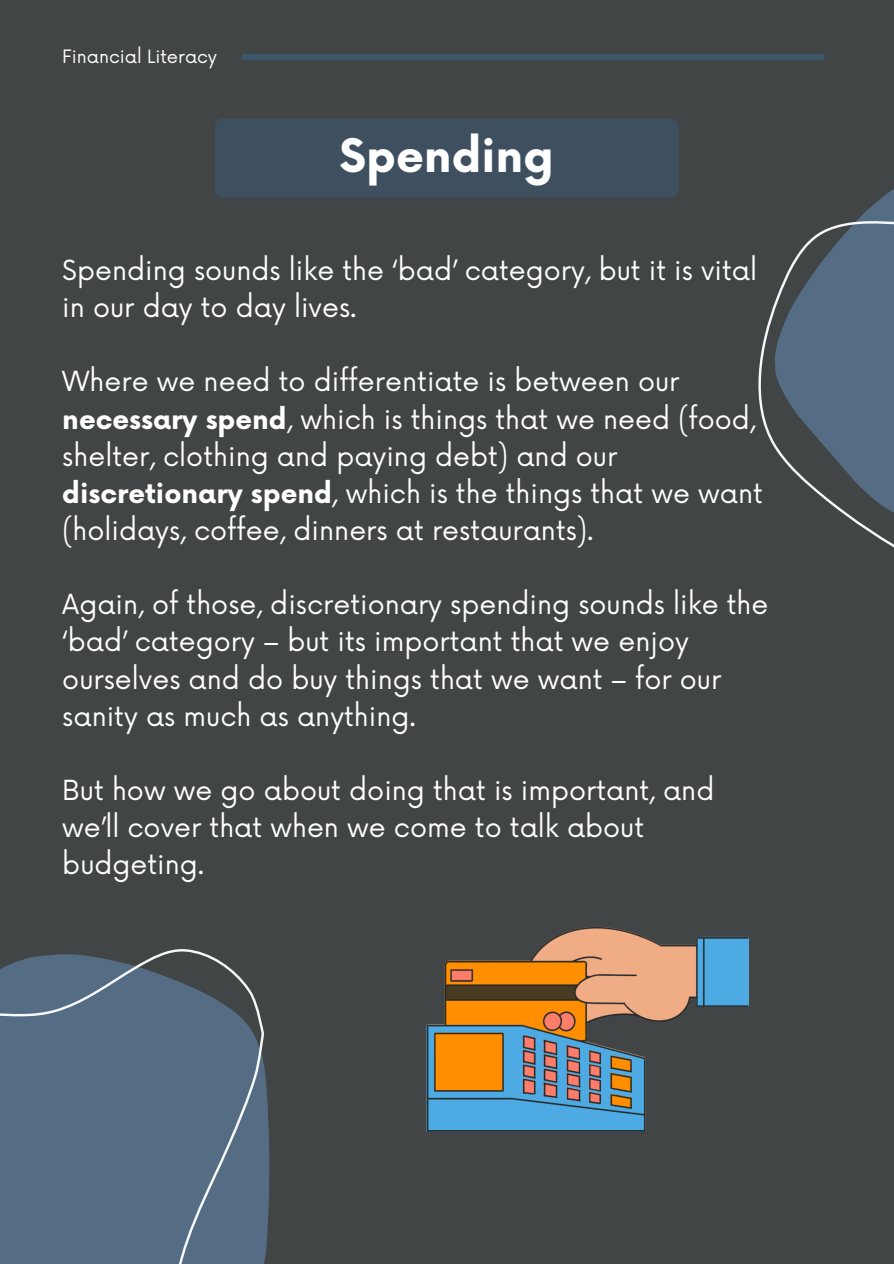
<style>
.page{position:relative;width:894px;height:1264px;background:#fff}
.page>*{position:absolute;margin:0;border:0;box-sizing:border-box;transform-origin:0 0}
.t1{font:700 45px "Now";color:#fff}
.t2{font:27px/37.2px "Now";color:#fff}
.t3{font:18px "Now";color:#fff}
.s1{font-weight:700}
</style>
<div class="page">
<div style="left:0;top:0;width:893px;height:1263px;background:#424545"></div>
<div style="left:215px;top:118px;width:463px;height:80px;background:#3e505f;border-radius:8px"></div>
<div style="left:242px;top:54px;width:581px;height:6px;background:#3d556b"></div>
<svg style="left:0;top:949px;width:270px;height:314px;background:#566b80"></svg>
<svg style="left:758px;top:54px;width:135px;height:493px"></svg>
<svg style="left:426px;top:927px;width:323px;height:205px"></svg>
<h2 class="t3" style="left:62px;top:46px;width:156px">Financial Literacy</h2>
<h2 class="t1" style="left:339px;top:131px;width:216px">Spending</h2>
<p class="t2" style="left:62px;top:253px;width:696px">Spending sounds like the ‘bad’ category, but it is vital in our day to day lives.</p>
<p class="t2" style="left:62px;top:364px;width:702px">Where we need to differentiate is between our <span class="s1">necessary spend</span>, which is things that we need (food, shelter, clothing and paying debt) and our <span class="s1">discretionary spend</span>, which is the things that we want (holidays, coffee, dinners at restaurants).</p>
<h1 class="t2" style="left:62px;top:587px;width:707px">Again, of those, discretionary spending sounds like the ‘bad’ category – but its important that we enjoy ourselves and do buy things that we want – for our sanity as much as anything.</h1>
<h2 class="t2" style="left:62px;top:773px;width:653px">But how we go about doing that is important, and we’ll cover that when we come to talk about budgeting.</h2>
</div>
